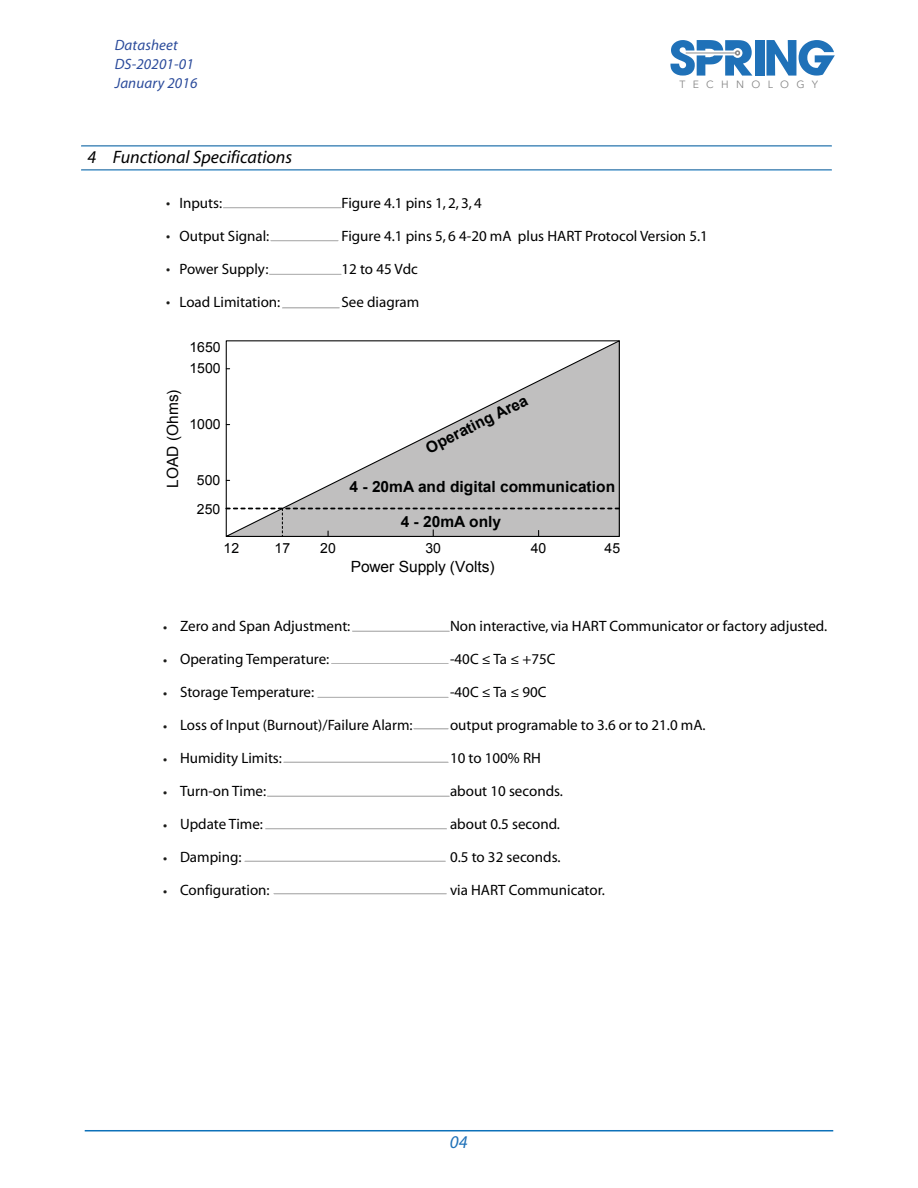
<style>
.page{position:relative;width:918px;height:1188px;background:#fff}
.page>*{position:absolute;margin:0;border:0;box-sizing:border-box;transform-origin:0 0}
.t1{font:italic 18px "Myriad";color:#000101}
.t2{font:italic 18px "Myriad";color:#1f71b8}
.t3{font:15.6px "Arial";color:#000101}
.t4{font:700 15.45px "Arial";color:#000101}
.t5{font:15.45px "Arial";color:#000101}
.t6{font:15px "Myriad";color:#000101}
.t7{font:italic 15px/18.8px "Myriad";letter-spacing:.01em;color:#2b4b9b}
.t8{font:italic 15px "Myriad";color:#1d1d1b}
.t9{font:13.95px "Arial";letter-spacing:.005em;color:#000101}
.t10{font:10.5px "Avenir Next";letter-spacing:.7em;color:#868686}
.s1{font-family:"Myriad Pro"}
</style>
<div class="page">
<hr style="left:223px;top:208px;width:118px;height:1px;background:#b4b4b4">
<hr style="left:271px;top:241px;width:67px;height:1px;background:#b4b4b4">
<hr style="left:269px;top:274px;width:72px;height:1px;background:#b4b4b4">
<hr style="left:282px;top:308px;width:57px;height:1px;background:#b4b4b4">
<svg style="left:225px;top:340px;width:395px;height:197px"></svg>
<svg style="left:226px;top:508px;width:393px;height:28px;background:#bab9b9"></svg>
<hr style="left:352px;top:631px;width:97px;height:1px;background:#b4b4b4">
<hr style="left:331px;top:663px;width:117px;height:1px;background:#b4b4b4">
<hr style="left:318px;top:697px;width:130px;height:1px;background:#b4b4b4">
<hr style="left:414px;top:729px;width:34px;height:1px;background:#b4b4b4">
<hr style="left:284px;top:762px;width:164px;height:1px;background:#b4b4b4">
<hr style="left:267px;top:796px;width:182px;height:1px;background:#b4b4b4">
<hr style="left:265px;top:829px;width:182px;height:1px;background:#b4b4b4">
<hr style="left:245px;top:861px;width:201px;height:1px;background:#b4b4b4">
<hr style="left:274px;top:894px;width:173px;height:1px;background:#b4b4b4">
<hr style="left:81px;top:146px;width:751px;height:1px;background:#0d71b9">
<hr style="left:81px;top:170px;width:751px;height:1px;background:#0d71b9">
<div style="left:755px;top:40px;width:9px;height:36px;background:#1f71b8"></div>
<svg style="left:766px;top:40px;width:69px;height:36px"></svg>
<svg style="left:670px;top:40px;width:82px;height:36px"></svg>
<hr style="left:85px;top:1130px;width:748px;height:1px;background:#0d71b9">
<p class="t7" style="left:115px;top:37px;width:84px">Datasheet<br>DS-20201-01<br>January 2016</p>
<p class="t1" style="left:88px;top:148px;width:206px">4 Functional Specifications</p>
<p class="t10" style="left:679px;top:76px;width:140px">TECHNOLOGY</p>
<p class="t8" style="left:166px;top:197px;width:6px">•</p>
<p class="t8" style="left:166px;top:230px;width:6px">•</p>
<p class="t8" style="left:166px;top:263px;width:6px">•</p>
<p class="t8" style="left:166px;top:296px;width:6px">•</p>
<p class="t6" style="left:179px;top:195px;width:44px">Inputs:</p>
<p class="t6" style="left:341px;top:195px;width:142px">Figure 4.1 pins 1, 2, 3, 4</p>
<p class="t6" style="left:179px;top:228px;width:91px">Output Signal:</p>
<p class="t6" style="left:341px;top:228px;width:368px">Figure 4.1 pins 5, 6 4-20 mA plus HART Protocol Version 5.1</p>
<p class="t6" style="left:179px;top:261px;width:91px">Power Supply:</p>
<p class="t6" style="left:341px;top:261px;width:78px">12 to 45 Vdc</p>
<p class="t6" style="left:179px;top:294px;width:102px">Load Limitation:</p>
<p class="t6" style="left:341px;top:294px;width:79px">See diagram</p>
<p class="t9" style="left:189px;top:338px;width:33px">1650</p>
<p class="t9" style="left:189px;top:359px;width:33px">1500</p>
<p class="t3" style="left:162px;top:488px;width:100px;rotate:-90deg">LOAD (Ohms)</p>
<p class="t9" style="left:189px;top:415px;width:33px">1000</p>
<p class="t9" style="left:197px;top:471px;width:25px">500</p>
<p class="t9" style="left:197px;top:500px;width:25px">250</p>
<p class="t4" style="left:422px;top:439px;width:113px;rotate:-26deg">Operating Area</p>
<p class="t4" style="left:350px;top:477px;width:267px">4 - 20mA and digital communication</p>
<p class="t4" style="left:401px;top:512px;width:102px">4 - 20mA only</p>
<p class="t9" style="left:224px;top:539px;width:17px">12</p>
<p class="t9" style="left:320px;top:539px;width:17px">20</p>
<p class="t9" style="left:425px;top:539px;width:17px">30</p>
<p class="t9" style="left:531px;top:539px;width:17px">40</p>
<p class="t9" style="left:604px;top:539px;width:17px">45</p>
<p class="t9" style="left:275px;top:539px;width:17px">17</p>
<p class="t5" style="left:351px;top:557px;width:146px">Power Supply (Volts)</p>
<p class="t8" style="left:163px;top:621px;width:6px">•</p>
<p class="t8" style="left:163px;top:654px;width:6px">•</p>
<p class="t8" style="left:163px;top:687px;width:6px">•</p>
<p class="t8" style="left:163px;top:720px;width:6px">•</p>
<p class="t8" style="left:163px;top:753px;width:6px">•</p>
<p class="t8" style="left:163px;top:786px;width:6px">•</p>
<p class="t8" style="left:163px;top:819px;width:6px">•</p>
<p class="t8" style="left:163px;top:852px;width:6px">•</p>
<p class="t8" style="left:163px;top:885px;width:6px">•</p>
<p class="t6" style="left:180px;top:618px;width:172px">Zero and Span Adjustment:</p>
<p class="t6" style="left:450px;top:618px;width:379px">Non interactive, via HART Communicator or factory adjusted.</p>
<p class="t6" style="left:180px;top:651px;width:151px">Operating Temperature:</p>
<p class="t6" style="left:450px;top:651px;width:107px">-40C <span class="s1">≤</span> Ta <span class="s1">≤</span> +75C</p>
<p class="t6" style="left:180px;top:684px;width:136px">Storage Temperature:</p>
<p class="t6" style="left:450px;top:684px;width:98px">-40C <span class="s1">≤</span> Ta <span class="s1">≤</span> 90C</p>
<p class="t6" style="left:180px;top:717px;width:234px">Loss of Input (Burnout)/Failure Alarm:</p>
<p class="t6" style="left:450px;top:717px;width:257px">output programable to 3.6 or to 21.0 mA.</p>
<p class="t6" style="left:180px;top:750px;width:103px">Humidity Limits:</p>
<p class="t6" style="left:450px;top:750px;width:92px">10 to 100% RH</p>
<p class="t6" style="left:180px;top:783px;width:88px">Turn-on Time:</p>
<p class="t6" style="left:450px;top:783px;width:115px">about 10 seconds.</p>
<p class="t6" style="left:180px;top:816px;width:84px">Update Time:</p>
<p class="t6" style="left:450px;top:816px;width:112px">about 0.5 second.</p>
<p class="t6" style="left:180px;top:849px;width:63px">Damping:</p>
<p class="t6" style="left:450px;top:849px;width:112px">0.5 to 32 seconds.</p>
<p class="t6" style="left:180px;top:882px;width:91px">Configuration:</p>
<p class="t6" style="left:450px;top:882px;width:156px">via HART Communicator.</p>
<p class="t2" style="left:450px;top:1133px;width:19px">04</p>
</div>
